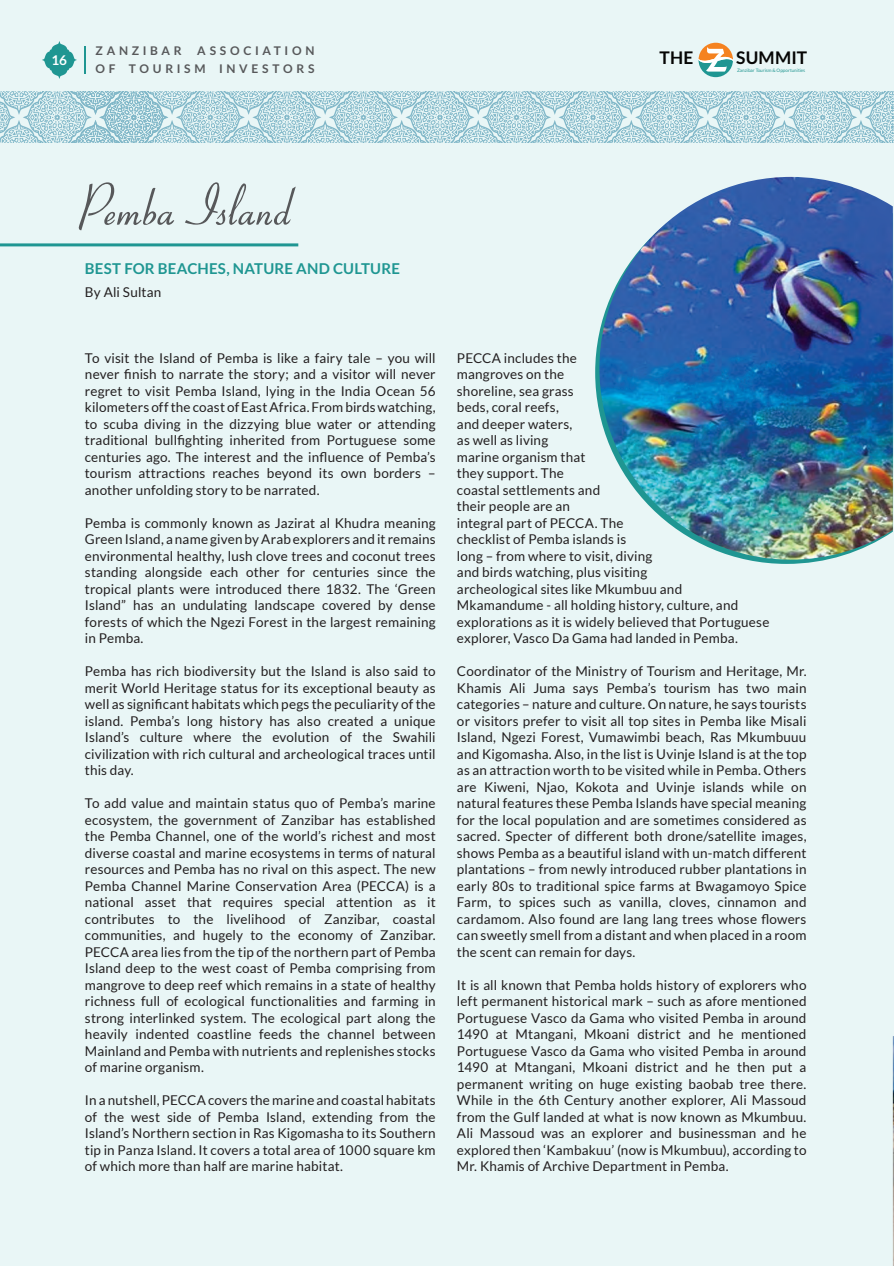
<style>
.page{position:relative;width:894px;height:1266px;background:#fff}
.page>*{position:absolute;margin:0;border:0;box-sizing:border-box;transform-origin:0 0}
.t1{font:600 60px "Aspire";letter-spacing:-.005em;color:#57585a}
.t2{font:700 17.4px "Lato";letter-spacing:.015em;color:#050504}
.t3{font:700 15px "Lato";letter-spacing:.015em;color:#1f9692}
.t4{font:13.5px/16.5px "Lato";letter-spacing:.01em;color:#231f20;text-align:justify}
.t5{font:700 13.5px "Lato";color:#fff}
.t6{font:700 12px/18px "Lato";letter-spacing:.31em;color:#57585a;text-align:right}
.t7{font:4.65px "Lato";letter-spacing:-.005em;color:#1d948f}
</style>
<div class="page">
<div style="left:0;top:0;width:893px;height:1266px;background:#e9f6f6"></div>
<hr style="left:893px;top:0;width:1px;height:1266px;background:#e9f6f6">
<svg style="left:0;top:92px;width:894px;height:51px"></svg>
<hr style="left:84px;top:46px;width:2px;height:28px;background:#1f9692">
<svg style="left:42px;top:41px;width:35px;height:38px"></svg>
<svg style="left:698px;top:43px;width:35px;height:34px"></svg>
<svg style="left:595px;top:335px;width:230px;height:229px"></svg>
<hr style="left:0;top:243px;width:298px;height:3px;background:#1f9692">
<img style="left:599px;top:177px;width:294px;height:383px">
<svg style="left:892px;top:1036px;width:2px;height:230px"></svg>
<p class="t5" style="left:52px;top:52px;width:17px">16</p>
<p class="t6" style="left:96px;top:42px;width:220px">ASSOCIATION<br>OF TOURISM INVESTORS</p>
<p class="t6" style="left:96px;top:42px;width:88px">ZANZIBAR</p>
<p class="t2" style="left:660px;top:48px;width:35px">THE</p>
<p class="t2" style="left:736px;top:48px;width:72px">SUMMIT</p>
<p class="t7" style="left:737px;top:67px;width:70px">Zanzibar Tourism &amp; Opportunities</p>
<h1 class="t1" style="left:85px;top:177px;width:215px">Pemba Island</h1>
<p class="t3" style="left:85px;top:260px;width:317px">BEST FOR BEACHES, NATURE AND CULTURE</p>
<p class="t4" style="left:85px;top:283px;width:78px">By Ali Sultan</p>
<p class="t4" style="left:85px;top:349px;width:352px">To visit the Island of Pemba is like a fairy tale – you will never finish to narrate the story; and a visitor will never regret to visit Pemba Island, lying in the India Ocean 56 kilometers off the coast of East Africa. From birds watching, to scuba diving in the dizzying blue water or attending traditional bullfighting inherited from Portuguese some centuries ago. The interest and the influence of Pemba’s tourism attractions reaches beyond its own borders – another unfolding story to be narrated.</p>
<p class="t4" style="left:85px;top:514px;width:352px">Pemba is commonly known as Jazirat al Khudra meaning Green Island, a name given by Arab explorers and it remains environmental healthy, lush clove trees and coconut trees standing alongside each other for centuries since the tropical plants were introduced there 1832. The ‘Green Island” has an undulating landscape covered by dense forests of which the Ngezi Forest in the largest remaining in Pemba.</p>
<p class="t4" style="left:85px;top:663px;width:352px">Pemba has rich biodiversity but the Island is also said to merit World Heritage status for its exceptional beauty as well as significant habitats which pegs the peculiarity of the island. Pemba’s long history has also created a unique Island’s culture where the evolution of the Swahili civilization with rich cultural and archeological traces until this day.</p>
<p class="t4" style="left:85px;top:795px;width:352px">To add value and maintain status quo of Pemba’s marine ecosystem, the government of Zanzibar has established the Pemba Channel, one of the world’s richest and most diverse coastal and marine ecosystems in terms of natural resources and Pemba has no rival on this aspect. The new Pemba Channel Marine Conservation Area (PECCA) is a national asset that requires special attention as it contributes to the livelihood of Zanzibar, coastal communities, and hugely to the economy of Zanzibar.<br>PECCA area lies from the tip of the northern part of Pemba Island deep to the west coast of Pemba comprising from mangrove to deep reef which remains in a state of healthy richness full of ecological functionalities and farming in strong interlinked system. The ecological part along the heavily indented coastline feeds the channel between Mainland and Pemba with nutrients and replenishes stocks of marine organism.</p>
<p class="t4" style="left:85px;top:1092px;width:352px">In a nutshell, PECCA covers the marine and coastal habitats of the west side of Pemba Island, extending from the Island’s Northern section in Ras Kigomasha to its Southern tip in Panza Island. It covers a total area of 1000 square km of which more than half are marine habitat.</p>
<p class="t4" style="left:457px;top:349px;width:314px;text-align:left">PECCA includes the<br>mangroves on the<br>shoreline, sea grass<br>beds, coral reefs,<br>and deeper waters,<br>as well as living<br>marine organism that<br>they support. The<br>coastal settlements and<br>their people are an<br>integral part of PECCA. The<br>checklist of Pemba islands is<br>long – from where to visit, diving<br>and birds watching, plus visiting<br>archeological sites like Mkumbuu and<br>Mkamandume - all holding history, culture, and explorations as it is widely believed that Portuguese explorer, Vasco Da Gama had landed in Pemba.</p>
<p class="t4" style="left:457px;top:663px;width:351px">Coordinator of the Ministry of Tourism and Heritage, Mr.<br>Khamis Ali Juma says Pemba’s tourism has two main categories – nature and culture. On nature, he says tourists or visitors prefer to visit all top sites in Pemba like Misali Island, Ngezi Forest, Vumawimbi beach, Ras Mkumbuuu and Kigomasha. Also, in the list is Uvinje Island is at the top as an attraction worth to be visited while in Pemba. Others are Kiweni, Njao, Kokota and Uvinje islands while on natural features these Pemba Islands have special meaning for the local population and are sometimes considered as sacred. Specter of different both drone/satellite images, shows Pemba as a beautiful island with un-match different plantations – from newly introduced rubber plantations in early 80s to traditional spice farms at Bwagamoyo Spice Farm, to spices such as vanilla, cloves, cinnamon and cardamom. Also found are lang lang trees whose flowers can sweetly smell from a distant and when placed in a room the scent can remain for days.</p>
<p class="t4" style="left:457px;top:976px;width:351px">It is all known that Pemba holds history of explorers who left permanent historical mark – such as afore mentioned Portuguese Vasco da Gama who visited Pemba in around 1490 at Mtangani, Mkoani district and he mentioned Portuguese Vasco da Gama who visited Pemba in around 1490 at Mtangani, Mkoani district and he then put a permanent writing on huge existing baobab tree there.<br>While in the 6th Century another explorer, Ali Massoud from the Gulf landed at what is now known as Mkumbuu.<br>Ali Massoud was an explorer and businessman and he explored then ‘Kambakuu’ (now is Mkumbuu), according to Mr. Khamis of Archive Department in Pemba.</p>
</div>
